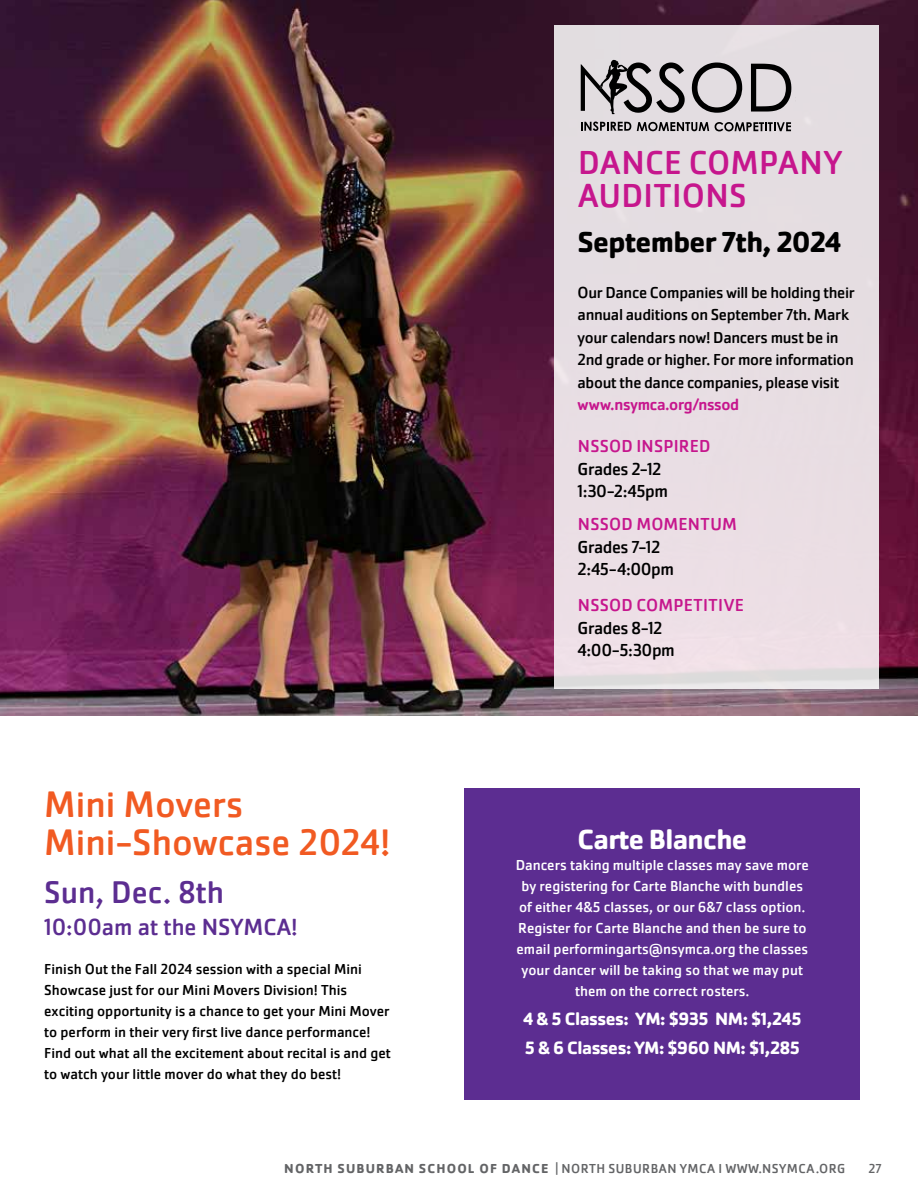
<style>
.page{position:relative;width:918px;height:1188px;background:#fff}
.page>*{position:absolute;margin:0;border:0;box-sizing:border-box;transform-origin:0 0}
.t1{font:38.25px/38.4px "Cachet Pro";color:#f15a22}
.t2{font:34.5px/33px "Cachet Pro";letter-spacing:.01em;color:#c6168d}
.t3{font:32.55px "Cachet Pro";color:#5c2d91}
.t4{font:700 30px "Cachet Pro";letter-spacing:-.025em;color:#000}
.t5{font:700 28.8px "Cachet Pro";letter-spacing:-.025em;color:#fff}
.t6{font:24.3px "Cachet Pro";color:#5c2d91}
.t7{font:700 18.6px/28.8px "Cachet Pro";letter-spacing:-.025em;color:#fff}
.t8{font:18px/22.5px "Cachet Pro";letter-spacing:-.025em;color:#000}
.t9{font:18px "Cachet Pro";letter-spacing:.01em;color:#c6168d}
.t10{font:16.5px/22.5px "Cachet Pro";letter-spacing:-.02em;color:#000}
.t11{font:500 16.5px "Cachet Pro";letter-spacing:-.02em;color:#c6168d}
.t12{font:15px/21px "Cachet Pro";color:#000}
.t13{font:15px/21px "Cachet Pro";color:#fff;text-align:center}
.t14{font:13.5px "Cachet Pro";letter-spacing:.035em;color:#636466}
.s1{font-weight:700}
</style>
<div class="page">
<div style="left:464px;top:788px;width:396px;height:312px;background:#5c2d91"></div>
<img style="left:0;top:0;width:918px;height:716px">
<div style="left:554px;top:25px;width:325px;height:663px;background:#e7dde2"></div>
<svg style="left:751px;top:64px;width:45px;height:48px"></svg>
<svg style="left:692px;top:62px;width:50px;height:51px"></svg>
<svg style="left:581px;top:122px;width:50px;height:9px"></svg>
<svg style="left:637px;top:122px;width:72px;height:9px"></svg>
<svg style="left:715px;top:122px;width:76px;height:9px"></svg>
<svg style="left:581px;top:60px;width:104px;height:54px"></svg>
<h1 class="t1" style="left:44px;top:785px;width:348px">Mini Movers<br>Mini-Showcase 2024!</h1>
<h3 class="t3" style="left:44px;top:873px;width:182px">Sun, Dec. 8th</h3>
<h3 class="t6" style="left:44px;top:913px;width:255px">10:00am at the NSYMCA!</h3>
<p class="t12" style="left:44px;top:958px;width:348px">Finish Out the Fall 2024 session with a special Mini Showcase just for our Mini Movers Division! This exciting opportunity is a chance to get your Mini Mover to perform in their very first live dance performance!<br>Find out what all the excitement about recital is and get to watch your little mover do what they do best!</p>
<h2 class="t2" style="left:578px;top:146px;width:265px">DANCE COMPANY<br>AUDITIONS</h2>
<h3 class="t4" style="left:578px;top:224px;width:265px">September 7th, 2024</h3>
<p class="t10" style="left:578px;top:281px;width:279px">Our Dance Companies will be holding their annual auditions on September 7th. Mark your calendars now! Dancers must be in 2nd grade or higher. For more information about the dance companies, please visit</p>
<p class="t11" style="left:578px;top:395px;width:163px">www.nsymca.org/nssod</p>
<p class="t9" style="left:578px;top:436px;width:134px">NSSOD INSPIRED</p>
<p class="t8" style="left:578px;top:457px;width:92px">Grades 2-12<br>1:30-2:45pm</p>
<p class="t9" style="left:578px;top:514px;width:160px">NSSOD MOMENTUM</p>
<p class="t8" style="left:578px;top:535px;width:98px">Grades 7-12<br>2:45-4:00pm</p>
<p class="t9" style="left:578px;top:595px;width:168px">NSSOD COMPETITIVE</p>
<p class="t8" style="left:578px;top:616px;width:99px">Grades 8-12<br>4:00-5:30pm</p>
<h3 class="t5" style="left:577px;top:822px;width:171px">Carte Blanche</h3>
<p class="t13" style="left:516px;top:855px;width:295px">Dancers taking multiple classes may save more by registering for Carte Blanche with bundles of either 4&amp;5 classes, or our 6&amp;7 class option.<br>Register for Carte Blanche and then be sure to email performingarts@nsymca.org the classes your dancer will be taking so that we may put them on the correct rosters.</p>
<p class="t7" style="left:523px;top:1004px;width:280px">4 &amp; 5 Classes: YM: $935 NM: $1,245<br>5 &amp; 6 Classes: YM: $960 NM: $1,285</p>
<p class="t14" style="left:284px;top:1161px;width:562px"><span class="s1">NORTH SUBURBAN SCHOOL OF DANCE</span> | NORTH SUBURBAN YMCA I WWW.NSYMCA.ORG</p>
<p class="t14" style="left:868px;top:1161px;width:15px">27</p>
</div>
